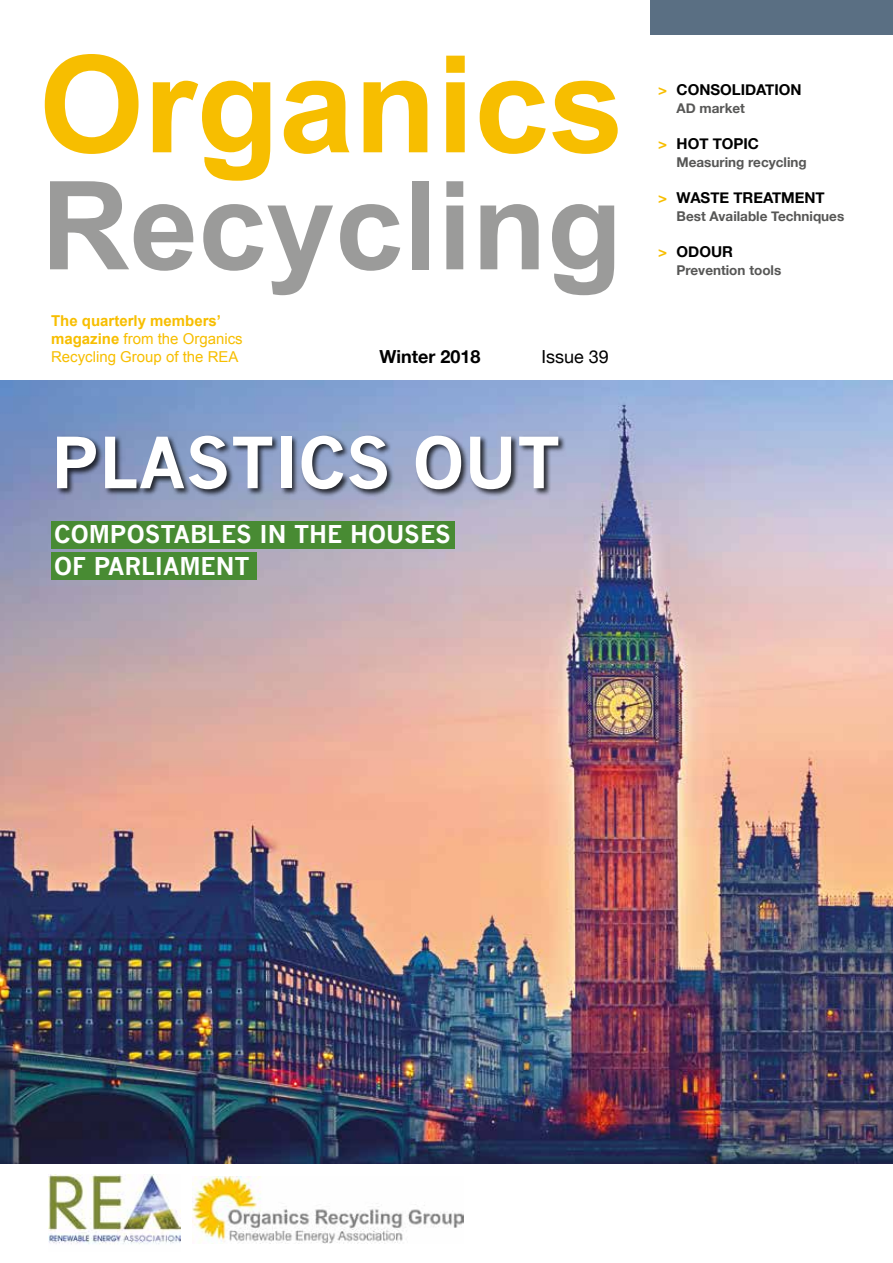
<style>
.page{position:relative;width:893px;height:1263px;background:#fff}
.page>*{position:absolute;margin:0;border:0;box-sizing:border-box;transform-origin:0 0}
.t1{font:700 135px "Arial";color:#f7be00}
.t2{font:700 123px "Arial";color:#9b9b9a}
.t3{font:700 69px "News Gothic";color:#fff}
.t4{font:700 24px/31.5px "News Gothic";color:#fff}
.t5{font:700 18px "Helvetica Neue";color:#000}
.t6{font:18px "Helvetica Neue";color:#000}
.t7{font:15px/18px "Arial";color:#f7be00}
.t8{font:700 15px "Helvetica Neue";color:#000}
.t9{font:700 15px "Helvetica Neue";color:#f7be00}
.t10{font:700 13.5px "Helvetica Neue";color:#575756}
.s1{font-weight:700}
</style>
<div class="page">
<div style="left:651px;top:0;width:242px;height:34px;background:#5a6f83"></div>
<img style="left:0;top:381px;width:893px;height:782px">
<div style="left:56px;top:434px;width:510px;height:63px;background:#000;opacity:.75"></div>
<img style="left:49px;top:1175px;width:132px;height:69px">
<img style="left:192px;top:1176px;width:272px;height:67px">
<div style="left:51px;top:521px;width:404px;height:27px;background:#488b33"></div>
<div style="left:51px;top:553px;width:205px;height:27px;background:#488b33"></div>
<h1 class="t1" style="left:39px;top:30px;width:587px">Organics</h1>
<h2 class="t2" style="left:41px;top:158px;width:583px">Recycling</h2>
<p class="t7" style="left:51px;top:311px;width:193px"><span class="s1">The quarterly members’ magazine</span> from the Organics<br>Recycling Group of the REA</p>
<p class="t5" style="left:379px;top:345px;width:103px">Winter 2018</p>
<p class="t6" style="left:541px;top:346px;width:69px">Issue 39</p>
<h3 class="t3" style="left:51px;top:420px;width:511px">PLASTICS OUT</h3>
<h3 class="t4" style="left:54px;top:518px;width:398px">COMPOSTABLES IN THE HOUSES<br>OF PARLIAMENT</h3>
<p class="t9" style="left:658px;top:80px;width:10px">&gt;</p>
<p class="t9" style="left:658px;top:134px;width:10px">&gt;</p>
<p class="t9" style="left:658px;top:188px;width:10px">&gt;</p>
<p class="t9" style="left:658px;top:242px;width:10px">&gt;</p>
<p class="t8" style="left:676px;top:80px;width:127px">CONSOLIDATION</p>
<p class="t10" style="left:676px;top:99px;width:70px">AD market</p>
<p class="t8" style="left:676px;top:134px;width:84px">HOT TOPIC</p>
<p class="t10" style="left:676px;top:153px;width:132px">Measuring recycling</p>
<p class="t8" style="left:676px;top:188px;width:150px">WASTE TREATMENT</p>
<p class="t10" style="left:676px;top:207px;width:169px">Best Available Techniques</p>
<p class="t8" style="left:676px;top:242px;width:58px">ODOUR</p>
<p class="t10" style="left:676px;top:261px;width:106px">Prevention tools</p>
</div>
